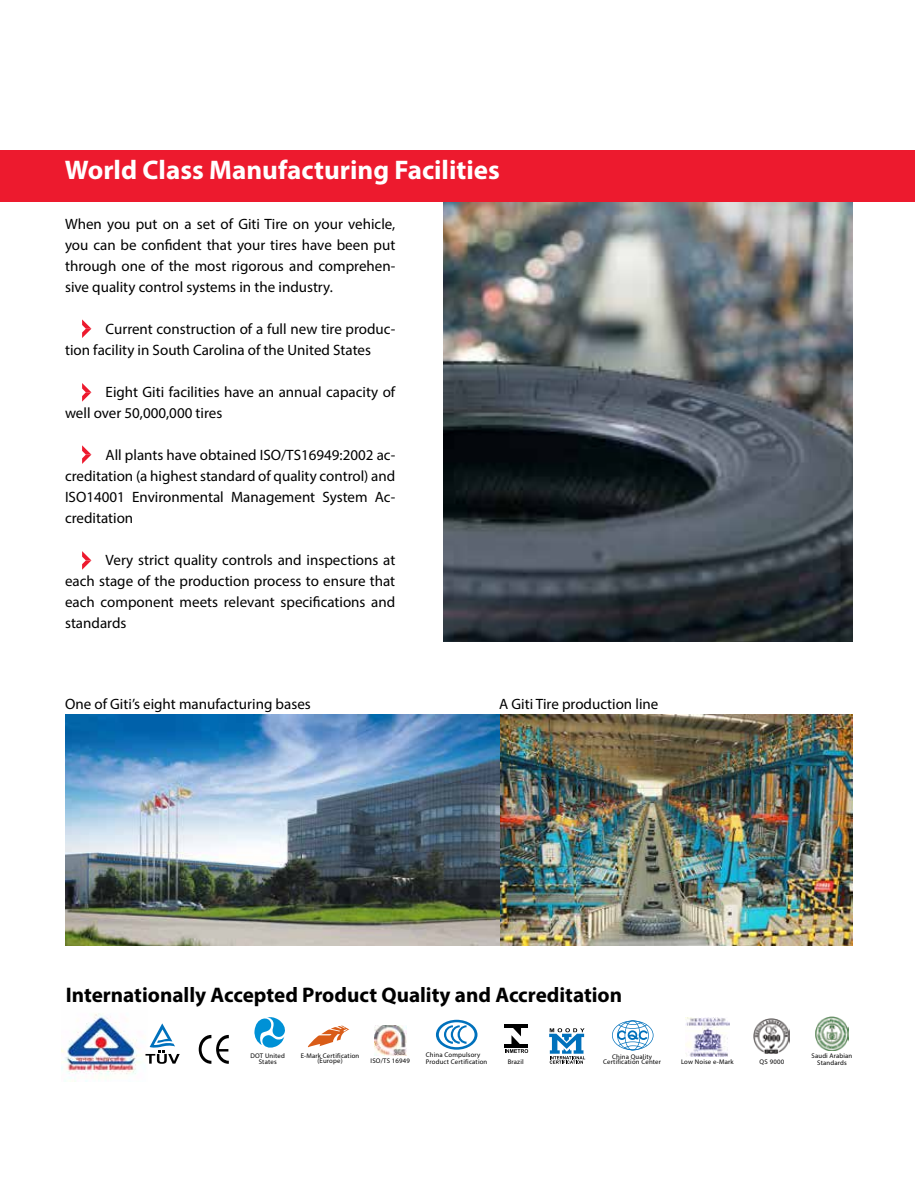
<style>
.page{position:relative;width:915px;height:1191px;background:#fff}
.page>*{position:absolute;margin:0;border:0;box-sizing:border-box;transform-origin:0 0}
.t1{font:700 27px "Myriad Pro";color:#fff}
.t2{font:700 21.15px "Myriad Pro";color:#000}
.t3{font:15px/21px "Myriad Pro";color:#000;text-align:justify}
.t4{font:6.75px/6.8px "Myriad Pro";letter-spacing:.025em;color:#000;text-align:center}
</style>
<div class="page">
<img style="left:443px;top:201px;width:409px;height:441px">
<img style="left:65px;top:714px;width:786px;height:231px">
<svg style="left:82px;top:319px;width:9px;height:19px"></svg>
<svg style="left:82px;top:383px;width:9px;height:18px"></svg>
<svg style="left:82px;top:445px;width:9px;height:19px"></svg>
<img style="left:61px;top:1013px;width:80px;height:68px">
<svg style="left:145px;top:1023px;width:35px;height:40px"></svg>
<svg style="left:199px;top:1035px;width:30px;height:28px"></svg>
<svg style="left:254px;top:1017px;width:31px;height:31px"></svg>
<img style="left:685px;top:1017px;width:44px;height:39px">
<img style="left:753px;top:1018px;width:36px;height:35px">
<img style="left:815px;top:1016px;width:33px;height:34px">
<svg style="left:308px;top:1025px;width:41px;height:22px"></svg>
<svg style="left:436px;top:1019px;width:41px;height:30px"></svg>
<img style="left:374px;top:1025px;width:32px;height:30px">
<svg style="left:549px;top:1028px;width:36px;height:35px"></svg>
<hr style="left:504px;top:1024px;width:24px;height:3px;background:#000">
<svg style="left:504px;top:1027px;width:24px;height:26px"></svg>
<svg style="left:612px;top:1020px;width:41px;height:30px"></svg>
<svg style="left:82px;top:551px;width:9px;height:19px"></svg>
<div style="left:0;top:150px;width:914px;height:51px;background:#ed1a2e"></div>
<h1 class="t1" style="left:65px;top:152px;width:436px">World Class Manufacturing Facilities</h1>
<p class="t3" style="left:65px;top:213px;width:331px">When you put on a set of Giti Tire on your vehicle, you can be confident that your tires have been put through one of the most rigorous and comprehen&shy;sive quality control systems in the industry.</p>
<p class="t3" style="left:65px;top:318px;width:331px;text-indent:41px">Current construction of a full new tire produc&shy;tion facility in South Carolina of the United States</p>
<p class="t3" style="left:65px;top:381px;width:331px;text-indent:41px">Eight Giti facilities have an annual capacity of well over 50,000,000 tires</p>
<p class="t3" style="left:65px;top:444px;width:331px;text-indent:41px">All plants have obtained ISO/TS16949:2002 ac&shy;creditation (a highest standard of quality control) and ISO14001 Environmental Management System Ac&shy;creditation</p>
<p class="t3" style="left:65px;top:549px;width:331px;text-indent:41px">Very strict quality controls and inspections at each stage of the production process to ensure that each component meets relevant specifications and standards</p>
<p class="t3" style="left:65px;top:693px;width:247px">One of Giti’s eight manufacturing bases</p>
<p class="t3" style="left:499px;top:693px;width:161px">A Giti Tire production line</p>
<h2 class="t2" style="left:66px;top:981px;width:558px">Internationally Accepted Product Quality and Accreditation</h2>
<p class="t4" style="left:300px;top:1052px;width:60px;line-height:5.6px">E-Mark Certification (Europe)</p>
<p class="t4" style="left:425px;top:1051px;width:63px;text-align:left">China Compulsory<br>Product Certification</p>
<p class="t4" style="left:250px;top:1053px;width:36px;line-height:5.7px">DOT United<br>States</p>
<p class="t4" style="left:680px;top:1058px;width:54px">Low Noise e-Mark</p>
<p class="t4" style="left:759px;top:1058px;width:26px">QS 9000</p>
<p class="t4" style="left:811px;top:1052px;width:42px">Saudi Arabian<br>Standards</p>
<p class="t4" style="left:370px;top:1057px;width:41px">ISO/TS 16949</p>
<p class="t4" style="left:507px;top:1058px;width:17px">Brazil</p>
<p class="t4" style="left:603px;top:1053px;width:59px;line-height:5.6px">China Quality<br>Certification Center</p>
</div>
